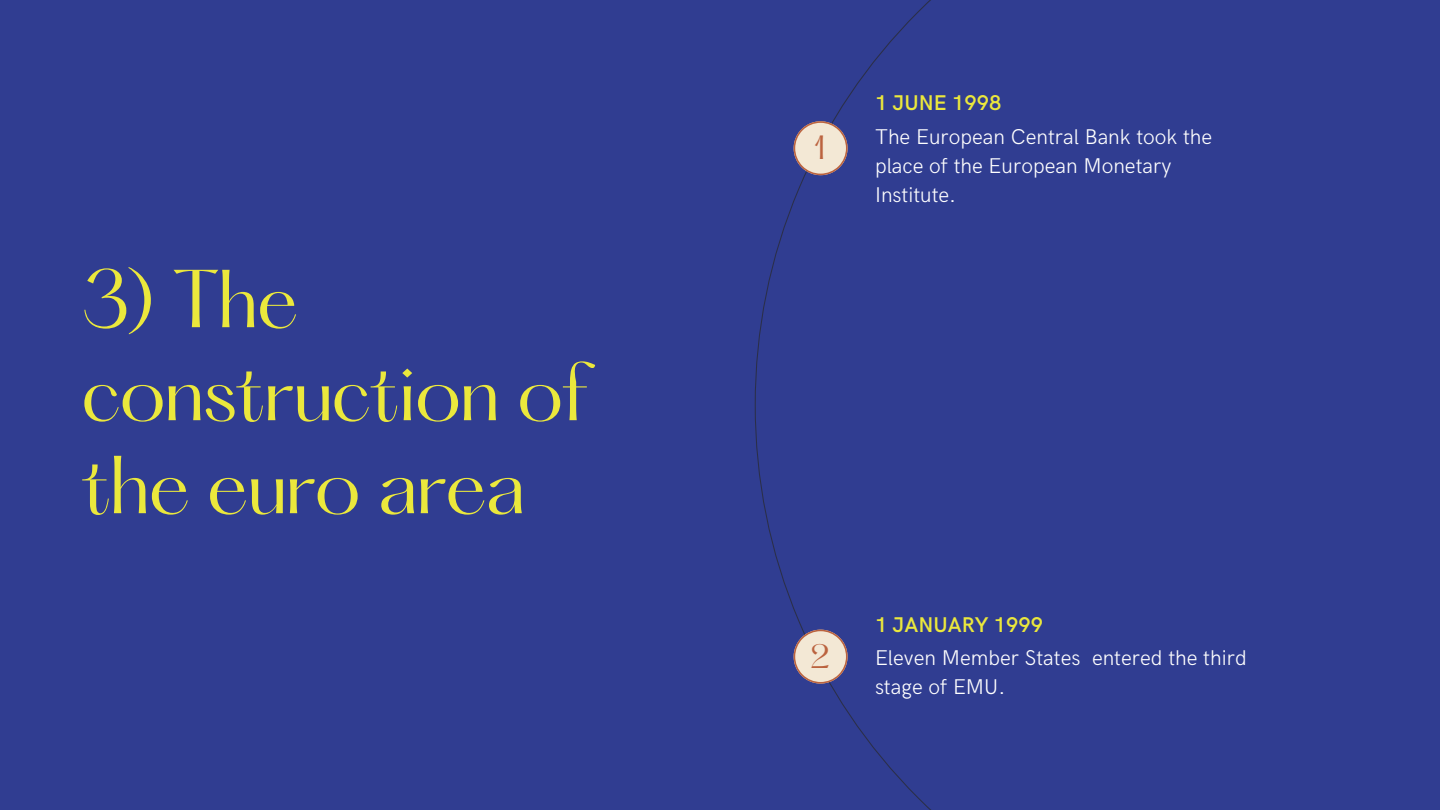
<style>
.page{position:relative;width:1440px;height:810px;background:#303d91}
.page>*{position:absolute;margin:0;border:0;box-sizing:border-box;transform-origin:0 0}
.t1{font:71.7px/93px "Hatton";letter-spacing:-.03em;color:#ebe83c}
.t2{font:29.4px "Hatton";color:#bb633f}
.t3{font:300 21.4px/29.2px "HK Grotesk";color:#fff}
.t4{font:600 21.4px "HK Grotesk";color:#ebe83c}
</style>
<div class="page">
<svg style="left:794px;top:121px;width:54px;height:54px"></svg>
<svg style="left:794px;top:630px;width:54px;height:54px"></svg>
<h1 class="t1" style="left:81px;top:261px;width:508px">3) The construction of the euro area</h1>
<h2 class="t2" style="left:814px;top:134px;width:13px">1</h2>
<p class="t4" style="left:875px;top:91px;width:128px">1 JUNE 1998</p>
<p class="t3" style="left:875px;top:123px;width:339px">The European Central Bank took the place of the European Monetary<br>Institute.</p>
<h2 class="t2" style="left:810px;top:642px;width:21px">2</h2>
<p class="t4" style="left:875px;top:612px;width:169px">1 JANUARY 1999</p>
<p class="t3" style="left:875px;top:644px;width:373px">Eleven Member States entered the third stage of EMU.</p>
</div>
